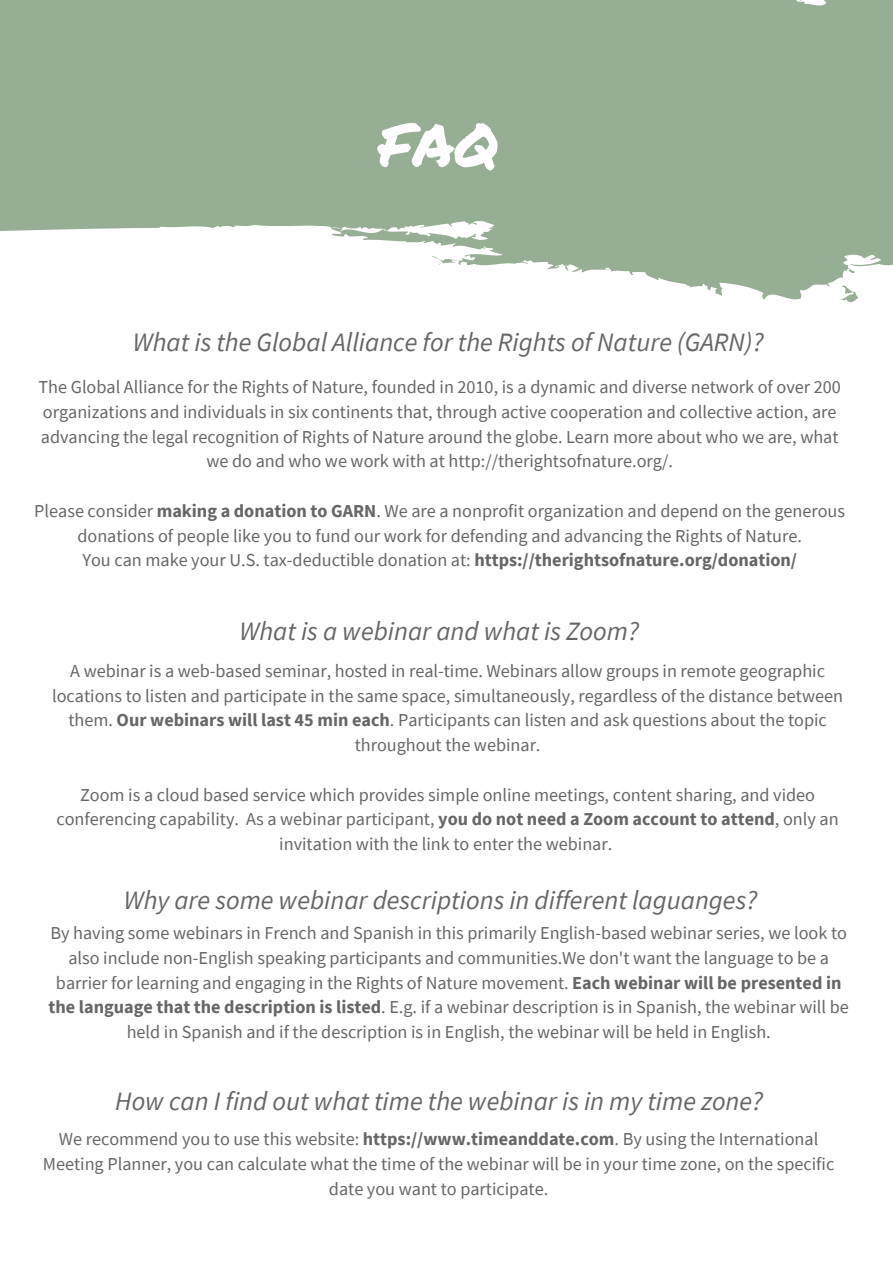
<style>
.page{position:relative;width:893px;height:1263px;background:#fff}
.page>*{position:absolute;margin:0;border:0;box-sizing:border-box;transform-origin:0 0}
.t1{font:59.55px "Permanent Marker";color:#fff}
.t2{font:italic 26.55px "Source Sans Pro";color:#666}
.t3{font:18.15px/24.8px "Source Sans Pro";color:#666;text-align:center}
.s1{font-weight:700}
</style>
<div class="page">
<svg style="left:0;top:0;width:893px;height:303px;fill:#96ae94"></svg>
<h1 class="t1" style="left:378px;top:101px;width:122px">FAQ</h1>
<h2 class="t2" style="left:133px;top:325px;width:632px">What is the Global Alliance for the Rights of Nature (GARN)?</h2>
<p class="t3" style="left:39px;top:374px;width:804px">The Global Alliance for the Rights of Nature, founded in 2010, is a dynamic and diverse network of over 200 organizations and individuals in six continents that, through active cooperation and collective action, are advancing the legal recognition of Rights of Nature around the globe. Learn more about who we are, what we do and who we work with at http://therightsofnature.org/.</p>
<p class="t3" style="left:34px;top:498px;width:812px">Please consider <span class="s1">making a donation to GARN</span>. We are a nonprofit organization and depend on the generous donations of people like you to fund our work for defending and advancing the Rights of Nature.<br>You can make your U.S. tax-deductible donation at: <span class="s1">https://therightsofnature.org/donation/</span></p>
<h2 class="t2" style="left:239px;top:613px;width:401px">What is a webinar and what is Zoom?</h2>
<p class="t3" style="left:52px;top:658px;width:792px">A webinar is a web-based seminar, hosted in real-time. Webinars allow groups in remote geographic locations to listen and participate in the same space, simultaneously, regardless of the distance between them. <span class="s1">Our webinars will last 45 min each</span>. Participants can listen and ask questions about the topic throughout the webinar.</p>
<p class="t3" style="left:56px;top:782px;width:784px">Zoom is a cloud based service which provides simple online meetings, content sharing, and video conferencing capability. As a webinar participant, <span class="s1">you do not need a Zoom account to attend</span>, only an invitation with the link to enter the webinar.</p>
<h2 class="t2" style="left:124px;top:883px;width:635px">Why are some webinar descriptions in different laguanges?</h2>
<p class="t3" style="left:49px;top:920px;width:802px">By having some webinars in French and Spanish in this primarily English-based webinar series, we look to also include non-English speaking participants and communities.We don't want the language to be a barrier for learning and engaging in the Rights of Nature movement. <span class="s1">Each webinar will be presented in the language that the description is listed</span>. E.g. if a webinar description is in Spanish, the webinar will be held in Spanish and if the description is in English, the webinar will be held in English.</p>
<h2 class="t2" style="left:115px;top:1084px;width:649px">How can I find out what time the webinar is in my time zone?</h2>
<p class="t3" style="left:43px;top:1126px;width:793px">We recommend you to use this website: <span class="s1">https://www.timeanddate.com</span>. By using the International<br>Meeting Planner, you can calculate what the time of the webinar will be in your time zone, on the specific date you want to participate.</p>
</div>
